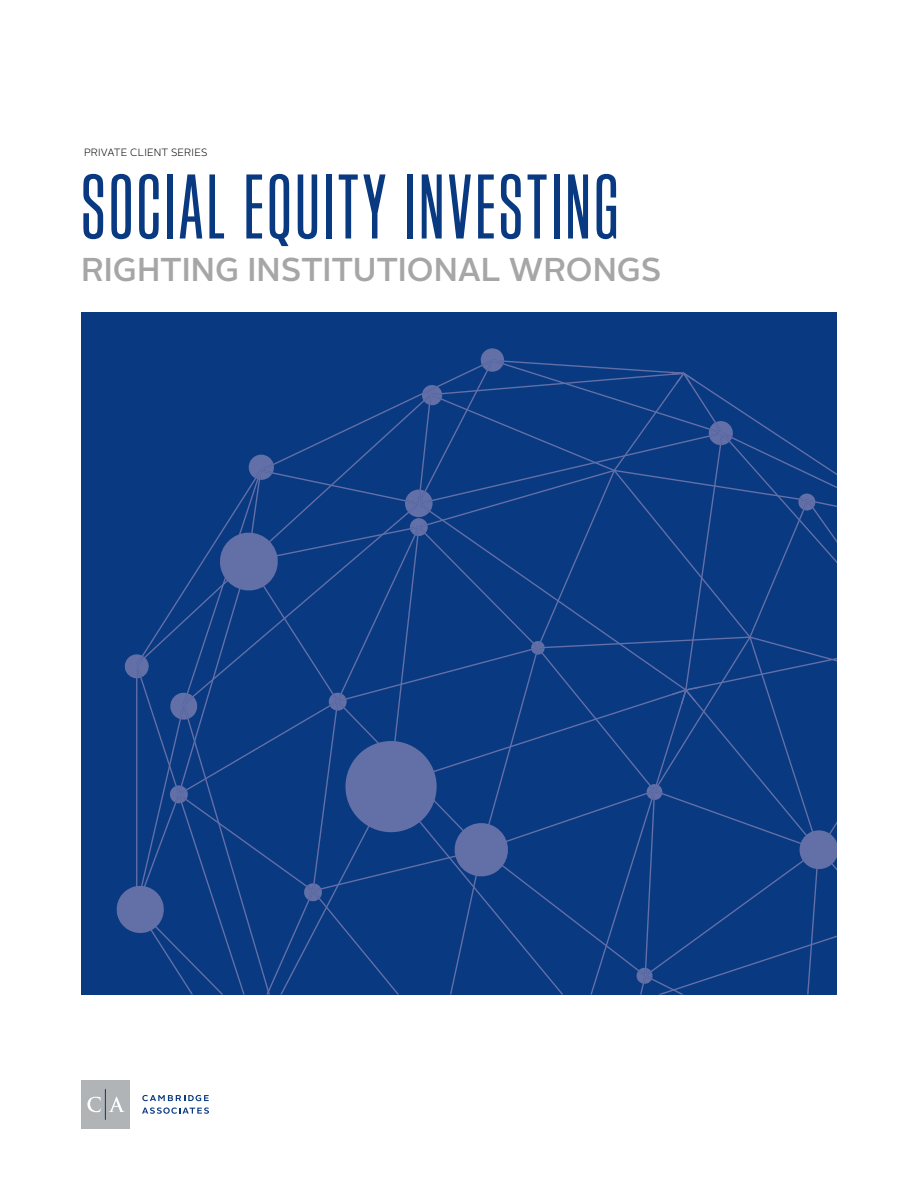
<style>
.page{position:relative;width:918px;height:1188px;background:#fff}
.page>*{position:absolute;margin:0;border:0;box-sizing:border-box;transform-origin:0 0}
.t1{font:96px "Block Gothic RR Light Extra Cond";letter-spacing:.035em;color:#083981}
.t2{font:500 33px "Alright Sans";letter-spacing:-.005em;color:#a6a6a6}
.t3{font:300 10.5px "Alright Sans";letter-spacing:.02em;color:#000}
</style>
<div class="page">
<div style="left:81px;top:312px;width:756px;height:683px;background:#083981"></div>
<svg style="left:136px;top:491px;width:130px;height:504px"></svg>
<svg style="left:178px;top:647px;width:88px;height:245px"></svg>
<svg style="left:266px;top:871px;width:370px;height:124px"></svg>
<svg style="left:420px;top:372px;width:296px;height:22px"></svg>
<svg style="left:247px;top:394px;width:590px;height:477px"></svg>
<svg style="left:405px;top:490px;width:28px;height:46px"></svg>
<svg style="left:329px;top:693px;width:18px;height:18px"></svg>
<div style="left:345px;top:741px;width:92px;height:91px;background:#636fa7;border-radius:50%"></div>
<svg style="left:451px;top:819px;width:61px;height:61px"></svg>
<svg style="left:798px;top:494px;width:17px;height:17px"></svg>
<svg style="left:672px;top:686px;width:28px;height:18px"></svg>
<svg style="left:709px;top:421px;width:24px;height:24px"></svg>
<svg style="left:672px;top:372px;width:23px;height:13px"></svg>
<svg style="left:479px;top:348px;width:25px;height:24px"></svg>
<svg style="left:422px;top:385px;width:20px;height:20px"></svg>
<svg style="left:248px;top:455px;width:26px;height:25px"></svg>
<svg style="left:217px;top:530px;width:63px;height:63px"></svg>
<svg style="left:169px;top:693px;width:29px;height:27px"></svg>
<svg style="left:124px;top:654px;width:26px;height:24px"></svg>
<svg style="left:304px;top:883px;width:95px;height:112px"></svg>
<svg style="left:116px;top:785px;width:72px;height:151px"></svg>
<svg style="left:636px;top:784px;width:201px;height:211px"></svg>
<svg style="left:531px;top:641px;width:14px;height:14px"></svg>
<div style="left:81px;top:1080px;width:49px;height:49px;background:#b1b4b6"></div>
<svg style="left:87px;top:1097px;width:14px;height:15px"></svg>
<svg style="left:109px;top:1097px;width:16px;height:15px"></svg>
<svg style="left:142px;top:1095px;width:67px;height:6px"></svg>
<svg style="left:142px;top:1107px;width:67px;height:7px"></svg>
<hr style="left:105px;top:1089px;width:1px;height:31px;background:#083981">
<p class="t3" style="left:84px;top:146px;width:125px">PRIVATE CLIENT SERIES</p>
<h1 class="t1" style="left:81px;top:158px;width:540px">SOCIAL EQUITY INVESTING</h1>
<p class="t2" style="left:81px;top:246px;width:582px">RIGHTING INSTITUTIONAL WRONGS</p>
</div>
